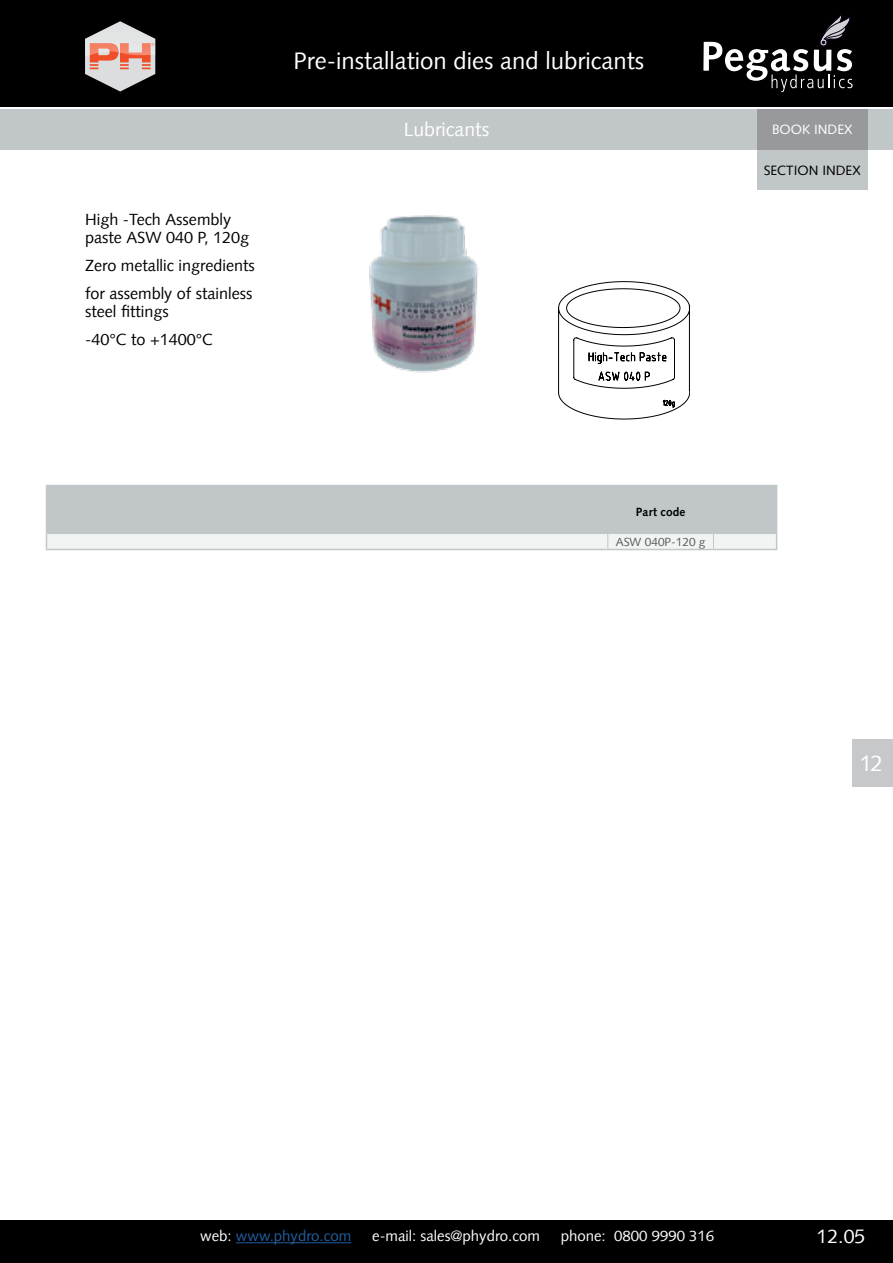
<style>
.page{position:relative;width:893px;height:1263px;background:#fff}
.page>*{position:absolute;margin:0;border:0;box-sizing:border-box;transform-origin:0 0}
.t1{font:24px "Syntax LT";color:#fff}
.t2{font:22.5px "Syntax LT";color:#fff}
.t3{font:19.5px "Syntax LT";color:#fff}
.t4{font:16.2px/28.2px "Syntax LT";color:#000}
.t5{font:15px "Syntax LT";color:#fff}
.t6{font:15px "Syntax LT";color:#215e9e}
.t7{font:13.5px "Syntax LT Std";color:#000}
.t8{font:13.5px "Syntax LT Std";color:#fff}
.t9{font:11.85px "Syntax LT";color:#58595b}
.t10{font:700 11.85px "Syntax";letter-spacing:.015em;color:#000}
.s1{color:#fff}
</style>
<div class="page">
<div style="left:0;top:0;width:893px;height:106px;background:#000"></div>
<div style="left:0;top:1220px;width:893px;height:43px;background:#000"></div>
<div style="left:0;top:109px;width:893px;height:41px;background:#c1c6c8"></div>
<hr style="left:236px;top:1242px;width:115px;height:1px;background:#215e9e">
<svg style="left:85px;top:21px;width:70px;height:71px"></svg>
<div style="left:853px;top:739px;width:40px;height:48px;background:#c7c8ca"></div>
<svg style="left:703px;top:13px;width:150px;height:79px"></svg>
<div style="left:757px;top:150px;width:110px;height:40px;background:#c1c6c8"></div>
<div style="left:757px;top:109px;width:110px;height:41px;background:#97999c"></div>
<img style="left:369px;top:215px;width:110px;height:158px">
<svg style="left:558px;top:281px;width:132px;height:138px"></svg>
<hr style="left:46px;top:549px;width:562px;height:1px;background:#c1c6c8">
<hr style="left:608px;top:549px;width:105px;height:1px;background:#c1c6c8">
<svg style="left:46px;top:485px;width:731px;height:64px"></svg>
<hr style="left:713px;top:549px;width:64px;height:1px;background:#c1c6c8">
<h1 class="t1" style="left:294px;top:47px;width:352px">Pre-installation dies and lubricants</h1>
<p class="t3" style="left:404px;top:118px;width:87px">Lubricants</p>
<p class="t8" style="left:772px;top:122px;width:82px">BOOK INDEX</p>
<p class="t4" style="left:85px;top:210px;width:166px;line-height:18px">High -Tech Assembly paste ASW 040 P, 120g</p>
<p class="t4" style="left:85px;top:251px;width:171px">Zero metallic ingredients for assembly of stainless</p>
<p class="t4" style="left:85px;top:298px;width:130px">steel fittings -40°C to +1400°C</p>
<p class="t7" style="left:764px;top:162px;width:98px">SECTION INDEX</p>
<p class="t10" style="left:636px;top:505px;width:51px">Part code</p>
<p class="t9" style="left:616px;top:535px;width:91px">ASW 040P-120 g</p>
<h2 class="t2" style="left:859px;top:750px;width:25px">12</h2>
<p class="t6" style="left:200px;top:1227px;width:153px"><span class="s1">web:</span> www.phydro.com</p>
<p class="t5" style="left:372px;top:1227px;width:169px">e-mail: sales@phydro.com</p>
<p class="t5" style="left:561px;top:1227px;width:155px">phone: 0800 9990 316</p>
<p class="t3" style="left:816px;top:1225px;width:50px">12.05</p>
</div>
